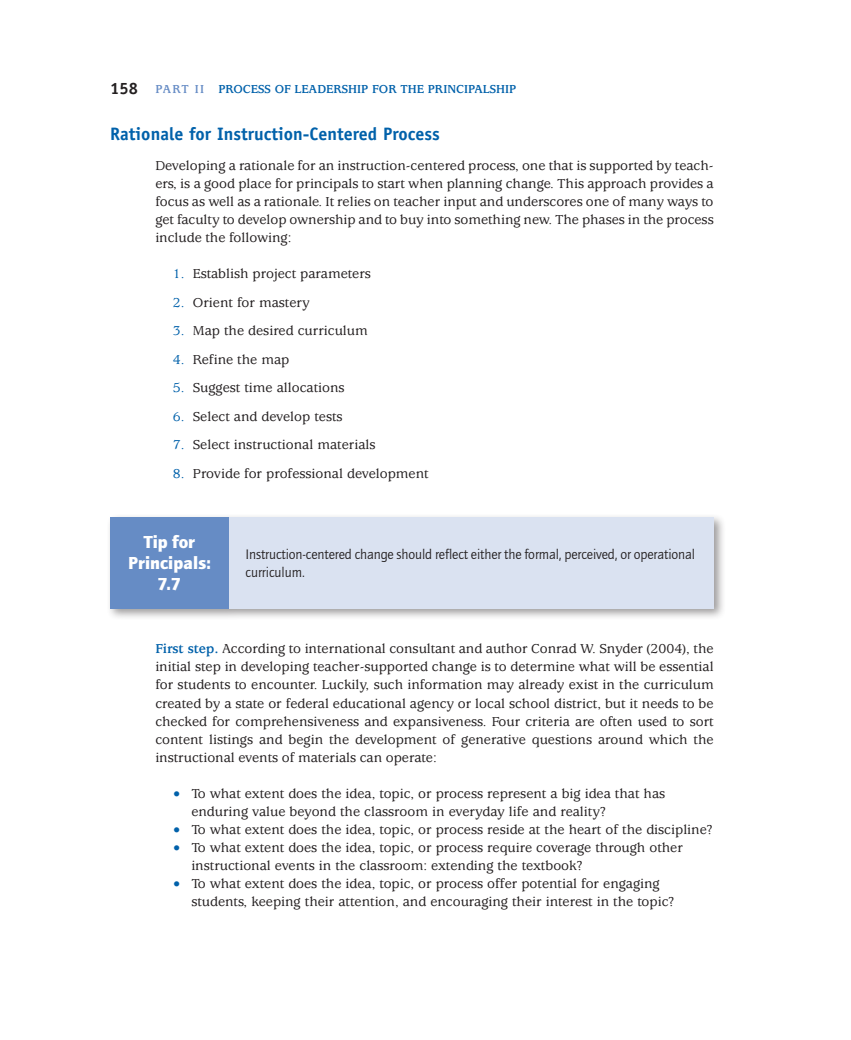
<style>
.page{position:relative;width:851px;height:1040px;background:#fff}
.page>*{position:absolute;margin:0;border:0;box-sizing:border-box;transform-origin:0 0}
.Heading_2{font:700 18px "Officina Sans";color:#0161aa}
.t1{font:900 18px/21px "Quay Sans EF";color:#fff;text-align:center}
.Heading_4{font:500 14.25px/18px "Usherwood";color:#231f20;text-align:justify}
.Bulleted_List{font:500 14.25px/18px "Usherwood";color:#231f20}
.NL-One{font:500 14.25px "Usherwood";color:#231f20}
.t2{font:14.25px/18px "Quay Sans EF";letter-spacing:-.01em;color:#231f20}
.t3{font:700 12.75px "Usherwood";color:#0161aa}
.s1{font-family:"Officina Sans";font-size:16.5px;color:#231f20}
.s2{color:#668cc5}
.s3{color:#0161aa}
.s4{font-weight:700;color:#0161aa}
</style>
<div class="page">
<div style="left:106px;top:513px;width:620px;height:108px;background:#231f20;opacity:.45"></div>
<div style="left:227px;top:517px;width:486px;height:91px;background:#dae2f1"></div>
<div style="left:110px;top:517px;width:119px;height:91px;background:#668cc5"></div>
<p class="t3" style="left:110px;top:82px;width:407px"><span class="s1">158</span> <span class="s2">PART II</span> PROCESS OF LEADERSHIP FOR THE PRINCIPALSHIP</p>
<p class="Heading_2" style="left:110px;top:123px;width:331px">Rationale for Instruction-Centered Process</p>
<p class="Heading_4" style="left:155px;top:157px;width:560px">Developing a rationale for an instruction-centered process, one that is supported by teach&shy;ers, is a good place for principals to start when planning change. This approach provides a focus as well as a rationale. It relies on teacher input and underscores one of many ways to get faculty to develop ownership and to buy into something new. The phases in the process include the following:</p>
<p class="NL-One" style="left:173px;top:266px;width:199px"><span class="s3">1.</span> Establish project parameters</p>
<p class="NL-One" style="left:173px;top:294px;width:138px"><span class="s3">2.</span> Orient for mastery</p>
<p class="NL-One" style="left:173px;top:323px;width:196px"><span class="s3">3.</span> Map the desired curriculum</p>
<p class="NL-One" style="left:173px;top:351px;width:118px"><span class="s3">4.</span> Refine the map</p>
<p class="NL-One" style="left:173px;top:380px;width:173px"><span class="s3">5.</span> Suggest time allocations</p>
<p class="NL-One" style="left:173px;top:408px;width:171px"><span class="s3">6.</span> Select and develop tests</p>
<p class="NL-One" style="left:173px;top:437px;width:204px"><span class="s3">7.</span> Select instructional materials</p>
<p class="NL-One" style="left:173px;top:465px;width:257px"><span class="s3">8.</span> Provide for professional development</p>
<p class="t1" style="left:128px;top:532px;width:84px">Tip for<br>Principals:<br>7.7</p>
<p class="t2" style="left:245px;top:545px;width:451px">Instruction-centered change should reflect either the formal, perceived, or operational curriculum.</p>
<p class="Heading_4" style="left:155px;top:640px;width:560px"><span class="s4">First step.</span> According to international consultant and author Conrad W. Snyder (2004), the initial step in developing teacher-supported change is to determine what will be essential for students to encounter. Luckily, such information may already exist in the curriculum created by a state or federal educational agency or local school district, but it needs to be checked for comprehensiveness and expansiveness. Four criteria are often used to sort content listings and begin the development of generative questions around which the instructional events of materials can operate:</p>
<p class="Bulleted_List" style="left:191px;top:784px;width:475px;text-indent:-18px"><span class="s3">•</span> To what extent does the idea, topic, or process represent a big idea that has enduring value beyond the classroom in everyday life and reality?</p>
<p class="Bulleted_List" style="left:173px;top:820px;width:540px"><span class="s3">•</span> To what extent does the idea, topic, or process reside at the heart of the discipline?</p>
<p class="Bulleted_List" style="left:191px;top:838px;width:493px;text-indent:-18px"><span class="s3">•</span> To what extent does the idea, topic, or process require coverage through other instructional events in the classroom: extending the textbook?</p>
<p class="Bulleted_List" style="left:191px;top:874px;width:484px;text-indent:-18px"><span class="s3">•</span> To what extent does the idea, topic, or process offer potential for engaging students, keeping their attention, and encouraging their interest in the topic?</p>
</div>
